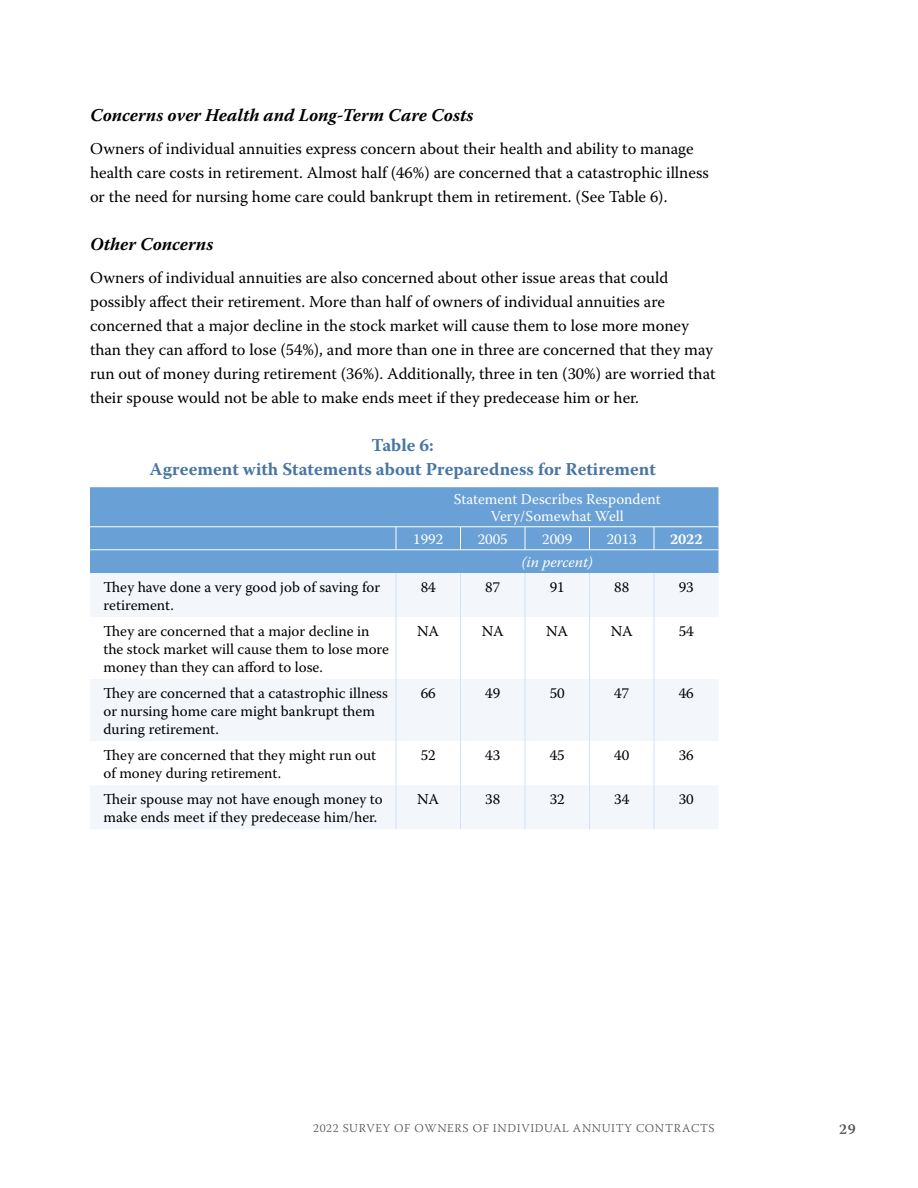
<style>
.page{position:relative;width:918px;height:1188px;background:#fff}
.page>*{position:absolute;margin:0;border:0;box-sizing:border-box;transform-origin:0 0}
.t1{font:700 18px/24px "Warnock Pro";color:#4876a3;text-align:center}
.t2{font:italic 700 18px "Warnock Pro";color:#000}
.t3{font:16.5px/24px "Warnock Pro";color:#000}
.t4{font:15px/18px "Warnock Pro";color:#000}
.t5{font:15px/16.5px "Warnock Pro";color:#fff;text-align:center}
.t6{font:italic 15px "Warnock Pro";color:#fff}
.t7{font:700 15px "Warnock Pro";color:#fff}
.t8{font:600 15px "Warnock Pro";color:#58595b}
.t9{font:300 12px "Warnock Pro";letter-spacing:.055em;color:#58595b}
</style>
<div class="page">
<div style="left:90px;top:487px;width:628px;height:86px;background:#69a0d5"></div>
<div style="left:90px;top:573px;width:628px;height:256px;background:#f3f7fc"></div>
<svg style="left:90px;top:617px;width:628px;height:168px"></svg>
<hr style="left:90px;top:526px;width:306px;height:1px;background:#fff">
<hr style="left:396px;top:526px;width:64px;height:1px;background:#fff">
<svg style="left:396px;top:527px;width:1px;height:22px"></svg>
<hr style="left:460px;top:526px;width:65px;height:1px;background:#fff">
<svg style="left:460px;top:527px;width:1px;height:22px"></svg>
<hr style="left:525px;top:526px;width:65px;height:1px;background:#fff">
<svg style="left:525px;top:527px;width:1px;height:22px"></svg>
<hr style="left:590px;top:526px;width:64px;height:1px;background:#fff">
<svg style="left:589px;top:527px;width:1px;height:22px"></svg>
<hr style="left:654px;top:526px;width:64px;height:1px;background:#fff">
<svg style="left:654px;top:527px;width:1px;height:22px"></svg>
<hr style="left:90px;top:549px;width:306px;height:1px;background:#fff">
<hr style="left:396px;top:549px;width:64px;height:1px;background:#fff">
<hr style="left:460px;top:549px;width:65px;height:1px;background:#fff">
<hr style="left:525px;top:549px;width:65px;height:1px;background:#fff">
<hr style="left:590px;top:549px;width:64px;height:1px;background:#fff">
<hr style="left:654px;top:549px;width:64px;height:1px;background:#fff">
<hr style="left:396px;top:573px;width:1px;height:44px;background:#d1e2f5">
<hr style="left:460px;top:573px;width:1px;height:44px;background:#d1e2f5">
<hr style="left:525px;top:573px;width:1px;height:44px;background:#d1e2f5">
<hr style="left:589px;top:573px;width:1px;height:44px;background:#d1e2f5">
<hr style="left:654px;top:573px;width:1px;height:44px;background:#d1e2f5">
<hr style="left:396px;top:617px;width:1px;height:62px;background:#d1e2f5">
<hr style="left:460px;top:617px;width:1px;height:62px;background:#d1e2f5">
<hr style="left:525px;top:617px;width:1px;height:62px;background:#d1e2f5">
<hr style="left:589px;top:617px;width:1px;height:62px;background:#d1e2f5">
<hr style="left:654px;top:617px;width:1px;height:62px;background:#d1e2f5">
<hr style="left:396px;top:679px;width:1px;height:62px;background:#d1e2f5">
<hr style="left:460px;top:679px;width:1px;height:62px;background:#d1e2f5">
<hr style="left:525px;top:679px;width:1px;height:62px;background:#d1e2f5">
<hr style="left:589px;top:679px;width:1px;height:62px;background:#d1e2f5">
<hr style="left:654px;top:679px;width:1px;height:62px;background:#d1e2f5">
<hr style="left:396px;top:741px;width:1px;height:44px;background:#d1e2f5">
<hr style="left:460px;top:741px;width:1px;height:44px;background:#d1e2f5">
<hr style="left:525px;top:741px;width:1px;height:44px;background:#d1e2f5">
<hr style="left:589px;top:741px;width:1px;height:44px;background:#d1e2f5">
<hr style="left:654px;top:741px;width:1px;height:44px;background:#d1e2f5">
<hr style="left:396px;top:785px;width:1px;height:44px;background:#d1e2f5">
<hr style="left:460px;top:785px;width:1px;height:44px;background:#d1e2f5">
<hr style="left:525px;top:785px;width:1px;height:44px;background:#d1e2f5">
<hr style="left:589px;top:785px;width:1px;height:44px;background:#d1e2f5">
<hr style="left:654px;top:785px;width:1px;height:44px;background:#d1e2f5">
<p class="t2" style="left:90px;top:104px;width:385px">Concerns over Health and Long-Term Care Costs</p>
<p class="t3" style="left:90px;top:137px;width:620px">Owners of individual annuities express concern about their health and ability to manage health care costs in retirement. Almost half (46%) are concerned that a catastrophic illness or the need for nursing home care could bankrupt them in retirement. (See Table 6).</p>
<p class="t2" style="left:90px;top:233px;width:125px">Other Concerns</p>
<p class="t3" style="left:90px;top:266px;width:627px">Owners of individual annuities are also concerned about other issue areas that could possibly affect their retirement. More than half of owners of individual annuities are concerned that a major decline in the stock market will cause them to lose more money than they can afford to lose (54%), and more than one in three are concerned that they may run out of money during retirement (36%). Additionally, three in ten (30%) are worried that their spouse would not be able to make ends meet if they predecease him or her.</p>
<p class="t1" style="left:150px;top:433px;width:508px">Table 6:<br>Agreement with Statements about Preparedness for Retirement</p>
<p class="t5" style="left:454px;top:491px;width:208px">Statement Describes Respondent<br>Very/Somewhat Well</p>
<p class="t5" style="left:413px;top:530px;width:32px">1992</p>
<p class="t5" style="left:478px;top:530px;width:32px">2005</p>
<p class="t5" style="left:542px;top:530px;width:32px">2009</p>
<p class="t5" style="left:607px;top:530px;width:32px">2013</p>
<p class="t7" style="left:670px;top:530px;width:34px">2022</p>
<p class="t6" style="left:522px;top:553px;width:72px">(in percent)</p>
<p class="t4" style="left:103px;top:577px;width:278px">They have done a very good job of saving for retirement.</p>
<p class="t4" style="left:421px;top:577px;width:17px">84</p>
<p class="t4" style="left:485px;top:577px;width:17px">87</p>
<p class="t4" style="left:550px;top:577px;width:17px">91</p>
<p class="t4" style="left:614px;top:577px;width:17px">88</p>
<p class="t4" style="left:679px;top:577px;width:17px">93</p>
<p class="t4" style="left:103px;top:621px;width:287px">They are concerned that a major decline in the stock market will cause them to lose more money than they can afford to lose.</p>
<p class="t4" style="left:417px;top:621px;width:24px">NA</p>
<p class="t4" style="left:482px;top:621px;width:24px">NA</p>
<p class="t4" style="left:546px;top:621px;width:24px">NA</p>
<p class="t4" style="left:611px;top:621px;width:24px">NA</p>
<p class="t4" style="left:679px;top:621px;width:17px">54</p>
<p class="t4" style="left:103px;top:683px;width:286px">They are concerned that a catastrophic illness or nursing home care might bankrupt them during retirement.</p>
<p class="t4" style="left:421px;top:683px;width:17px">66</p>
<p class="t4" style="left:485px;top:683px;width:17px">49</p>
<p class="t4" style="left:550px;top:683px;width:17px">50</p>
<p class="t4" style="left:614px;top:683px;width:17px">47</p>
<p class="t4" style="left:679px;top:683px;width:17px">46</p>
<p class="t4" style="left:103px;top:745px;width:274px">They are concerned that they might run out of money during retirement.</p>
<p class="t4" style="left:421px;top:745px;width:17px">52</p>
<p class="t4" style="left:485px;top:745px;width:17px">43</p>
<p class="t4" style="left:550px;top:745px;width:17px">45</p>
<p class="t4" style="left:614px;top:745px;width:17px">40</p>
<p class="t4" style="left:679px;top:745px;width:17px">36</p>
<p class="t4" style="left:103px;top:789px;width:281px">Their spouse may not have enough money to make ends meet if they predecease him/her.</p>
<p class="t4" style="left:417px;top:789px;width:24px">NA</p>
<p class="t4" style="left:485px;top:789px;width:17px">38</p>
<p class="t4" style="left:550px;top:789px;width:17px">32</p>
<p class="t4" style="left:614px;top:789px;width:17px">34</p>
<p class="t4" style="left:679px;top:789px;width:17px">30</p>
<p class="t9" style="left:313px;top:1121px;width:403px">2022 SURVEY OF OWNERS OF INDIVIDUAL ANNUITY CONTRACTS</p>
<p class="t8" style="left:839px;top:1120px;width:18px">29</p>
</div>
